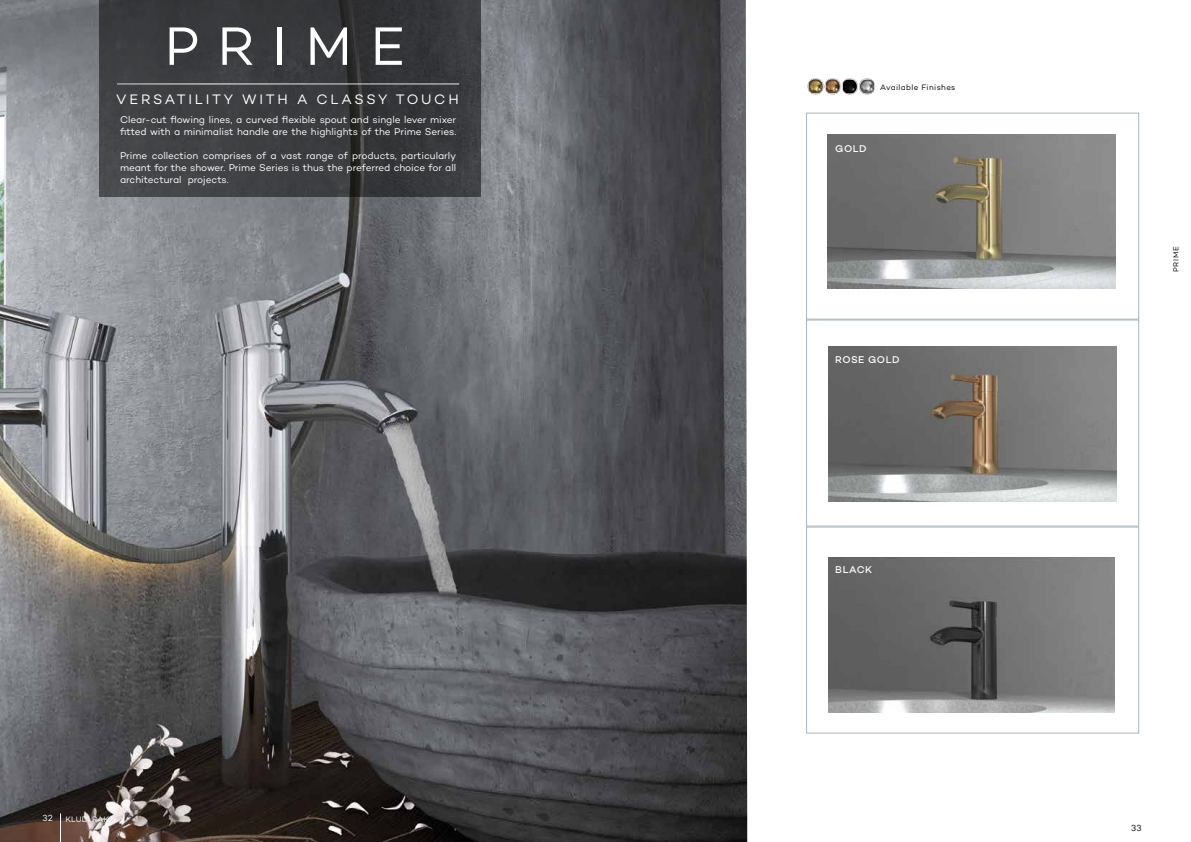
<style>
.page{position:relative;width:1191px;height:842px;background:#fff}
.page>*{position:absolute;margin:0;border:0;box-sizing:border-box;transform-origin:0 0}
.t1{font:55px "Campton";letter-spacing:.335em;color:#fff}
.t2{font:14px "Campton";letter-spacing:.19em;color:#fff}
.t3{font:10px/12px "Campton";letter-spacing:-.005em;color:#fff}
.t4{font:500 10px "Campton";letter-spacing:.06em;color:#fff}
.t5{font:9px "Campton";color:#000}
.t6{font:9px "Campton";color:#fff}
.t7{font:8px "Campton";letter-spacing:.045em;color:#000}
.t8{font:8px "Campton";color:#fff}
.t9{font:7.5px "Campton";letter-spacing:.09em;color:#000}
</style>
<div class="page">
<img style="left:0;top:0;width:747px;height:842px">
<svg style="left:99px;top:0;width:381px;height:196px;background:#3a3b3d"></svg>
<hr style="left:117px;top:84px;width:342px;height:1px;background:#fff">
<img style="left:827px;top:134px;width:288px;height:154px">
<img style="left:828px;top:347px;width:288px;height:155px">
<img style="left:828px;top:557px;width:287px;height:155px">
<div style="left:806px;top:113px;width:333px;height:207px;border:1px solid #a8b6bf"></div>
<div style="left:806px;top:320px;width:333px;height:206px;border:1px solid #a8b6bf"></div>
<div style="left:806px;top:527px;width:333px;height:206px;border:1px solid #a8b6bf"></div>
<svg style="left:807px;top:78px;width:68px;height:16px"></svg>
<img style="left:808px;top:79px;width:14px;height:14px">
<img style="left:860px;top:80px;width:14px;height:14px">
<img style="left:825px;top:79px;width:14px;height:14px">
<img style="left:843px;top:80px;width:14px;height:14px">
<svg style="left:60px;top:813px;width:1px;height:29px"></svg>
<h1 class="t1" style="left:164px;top:12px;width:242px">PRIME</h1>
<h2 class="t2" style="left:116px;top:91px;width:344px">VERSATILITY WITH A CLASSY TOUCH</h2>
<p class="t3" style="left:120px;top:113px;width:338px">Clear-cut flowing lines, a curved flexible spout and single lever mixer fitted with a minimalist handle are the highlights of the Prime Series.</p>
<p class="t3" style="left:120px;top:149px;width:338px;text-align:justify">Prime collection comprises of a vast range of products, particularly meant for the shower. Prime Series is thus the preferred choice for all architectural projects.</p>
<p class="t6" style="left:43px;top:812px;width:12px">32</p>
<p class="t8" style="left:66px;top:814px;width:45px">KLUDI RAK</p>
<p class="t7" style="left:880px;top:82px;width:77px">Available Finishes</p>
<p class="t4" style="left:835px;top:142px;width:33px">GOLD</p>
<p class="t4" style="left:835px;top:353px;width:66px">ROSE GOLD</p>
<p class="t4" style="left:835px;top:563px;width:39px">BLACK</p>
<p class="t9" style="left:1171px;top:272px;width:27px;rotate:-90deg">PRIME</p>
<p class="t5" style="left:1131px;top:822px;width:12px">33</p>
</div>
